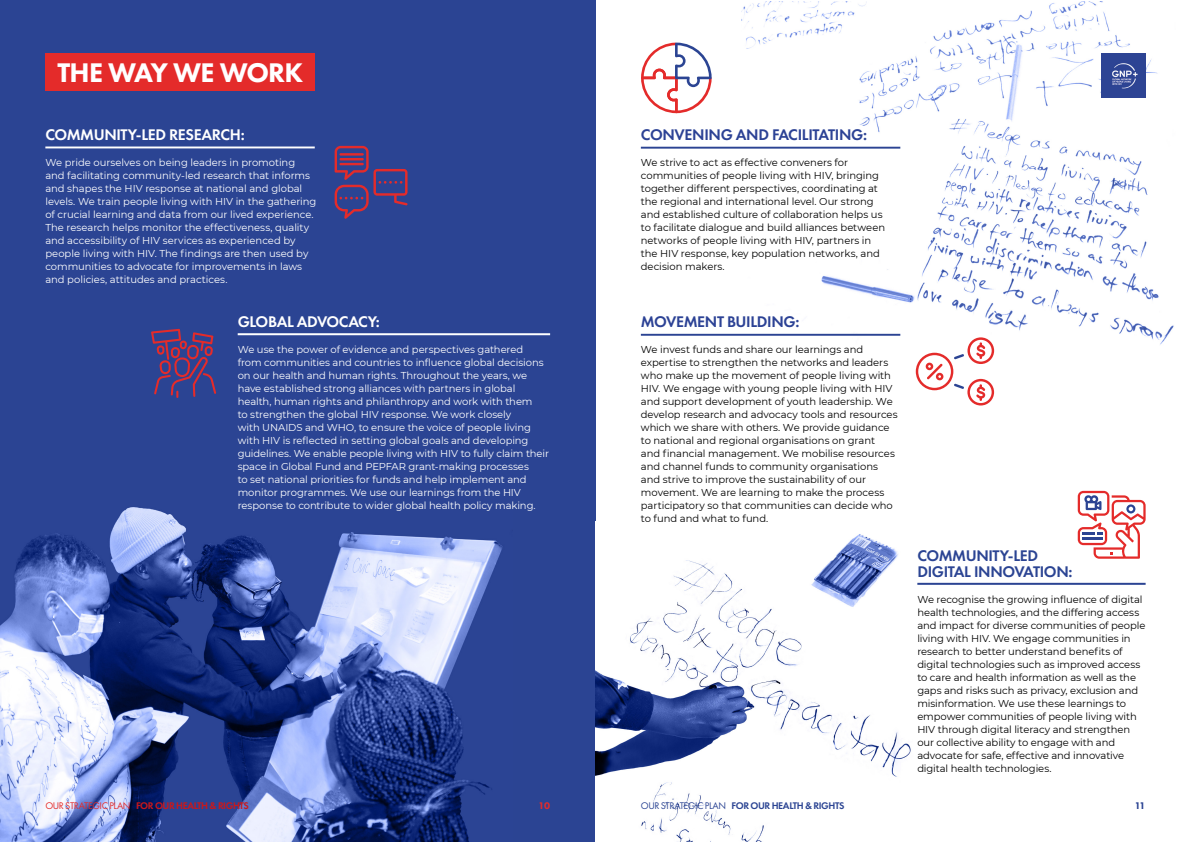
<style>
.page{position:relative;width:1191px;height:842px;background:#fff}
.page>*{position:absolute;margin:0;border:0;box-sizing:border-box;transform-origin:0 0}
.t1{font:800 28px "Futura PT";letter-spacing:-.03em;color:#fff}
.t2{font:600 16px "Futura PT";letter-spacing:-.02em;color:#2c4295}
.t3{font:600 16px "Futura PT";letter-spacing:-.025em;color:#fff}
.t4{font:600 16px/16px "Futura PT";letter-spacing:-.025em;color:#2b4493}
.t5{font:10px/13px "Montserrat";letter-spacing:-.005em;color:#000}
.t6{font:10px/13px "Montserrat";letter-spacing:-.005em;color:#fff}
.t7{font:600 10px "Futura PT";letter-spacing:-.04em;color:#cd1719}
.t8{font:600 10px "Futura PT";letter-spacing:-.04em;color:#2b4493}
.t9{font:800 10px "Futura PT";color:#e42b2a}
.t10{font:800 10px "Futura PT";color:#2b4493}
.s1{font-weight:400;color:#e42b2a}
.s2{font-weight:400}
</style>
<div class="page">
<div style="left:0;top:0;width:595px;height:842px;background:#2b4493"></div>
<img style="left:0;top:507px;width:503px;height:335px">
<img style="left:741px;top:1px;width:433px;height:351px">
<img style="left:595px;top:534px;width:316px;height:308px">
<img style="left:1101px;top:53px;width:44px;height:45px">
<hr style="left:45px;top:146px;width:270px;height:2px;background:#fff">
<hr style="left:238px;top:333px;width:312px;height:2px;background:#fff">
<hr style="left:917px;top:583px;width:228px;height:2px;background:#2b4493">
<hr style="left:641px;top:147px;width:259px;height:2px;background:#2b4493">
<hr style="left:641px;top:334px;width:259px;height:2px;background:#2b4493">
<svg style="left:641px;top:36px;width:162px;height:95px"></svg>
<svg style="left:915px;top:337px;width:79px;height:68px"></svg>
<svg style="left:334px;top:146px;width:73px;height:73px"></svg>
<svg style="left:151px;top:329px;width:65px;height:69px"></svg>
<svg style="left:1077px;top:491px;width:68px;height:68px"></svg>
<hr style="left:1082px;top:537px;width:20px;height:2px;background:#2b4493">
<div style="left:45px;top:53px;width:270px;height:38px;background:#e42b2a"></div>
<h1 class="t1" style="left:57px;top:55px;width:247px">THE WAY WE WORK</h1>
<h2 class="t3" style="left:45px;top:124px;width:201px">COMMUNITY-LED RESEARCH:</h2>
<p class="t6" style="left:45px;top:155px;width:272px">We pride ourselves on being leaders in promoting and facilitating community-led research that informs and shapes the HIV response at national and global levels. We train people living with HIV in the gathering of crucial learning and data from our lived experience.<br>The research helps monitor the effectiveness, quality and accessibility of HIV services as experienced by people living with HIV. The findings are then used by communities to advocate for improvements in laws and policies, attitudes and practices.</p>
<h2 class="t3" style="left:238px;top:312px;width:144px">GLOBAL ADVOCACY:</h2>
<p class="t6" style="left:238px;top:343px;width:313px">We use the power of evidence and perspectives gathered from communities and countries to influence global decisions on our health and human rights. Throughout the years, we have established strong alliances with partners in global health, human rights and philanthropy and work with them<br>to strengthen the global HIV response. We work closely<br>with UNAIDS and WHO, to ensure the voice of people living with HIV is reflected in setting global goals and developing guidelines. We enable people living with HIV to fully claim their space in Global Fund and PEPFAR grant-making processes<br>to set national priorities for funds and help implement and monitor programmes. We use our learnings from the HIV response to contribute to wider global health policy making.</p>
<h2 class="t2" style="left:641px;top:124px;width:228px">CONVENING AND FACILITATING:</h2>
<p class="t5" style="left:641px;top:155px;width:246px">We strive to act as effective conveners for communities of people living with HIV, bringing together different perspectives, coordinating at the regional and international level. Our strong and established culture of collaboration helps us to facilitate dialogue and build alliances between networks of people living with HIV, partners in the HIV response, key population networks, and decision makers.</p>
<h2 class="t2" style="left:641px;top:312px;width:160px">MOVEMENT BUILDING:</h2>
<p class="t5" style="left:641px;top:343px;width:258px">We invest funds and share our learnings and expertise to strengthen the networks and leaders who make up the movement of people living with HIV. We engage with young people living with HIV and support development of youth leadership. We develop research and advocacy tools and resources which we share with others. We provide guidance to national and regional organisations on grant<br>and financial management. We mobilise resources and channel funds to community organisations and strive to improve the sustainability of our movement. We are learning to make the process participatory so that communities can decide who to fund and what to fund.</p>
<h2 class="t4" style="left:917px;top:548px;width:157px">COMMUNITY-LED<br>DIGITAL INNOVATION:</h2>
<p class="t5" style="left:917px;top:593px;width:230px">We recognise the growing influence of digital health technologies, and the differing access and impact for diverse communities of people living with HIV. We engage communities in research to better understand benefits of digital technologies such as improved access to care and health information as well as the gaps and risks such as privacy, exclusion and misinformation. We use these learnings to empower communities of people living with HIV through digital literacy and strengthen our collective ability to engage with and advocate for safe, effective and innovative digital health technologies.</p>
<p class="t7" style="left:45px;top:799px;width:205px"><span class="s1">OUR STRATEGIC PLAN</span> FOR OUR HEALTH &amp; RIGHTS</p>
<p class="t9" style="left:538px;top:799px;width:13px">10</p>
<p class="t8" style="left:641px;top:799px;width:205px"><span class="s2">OUR STRATEGIC PLAN</span> FOR OUR HEALTH &amp; RIGHTS</p>
<p class="t10" style="left:1134px;top:799px;width:12px">11</p>
</div>
